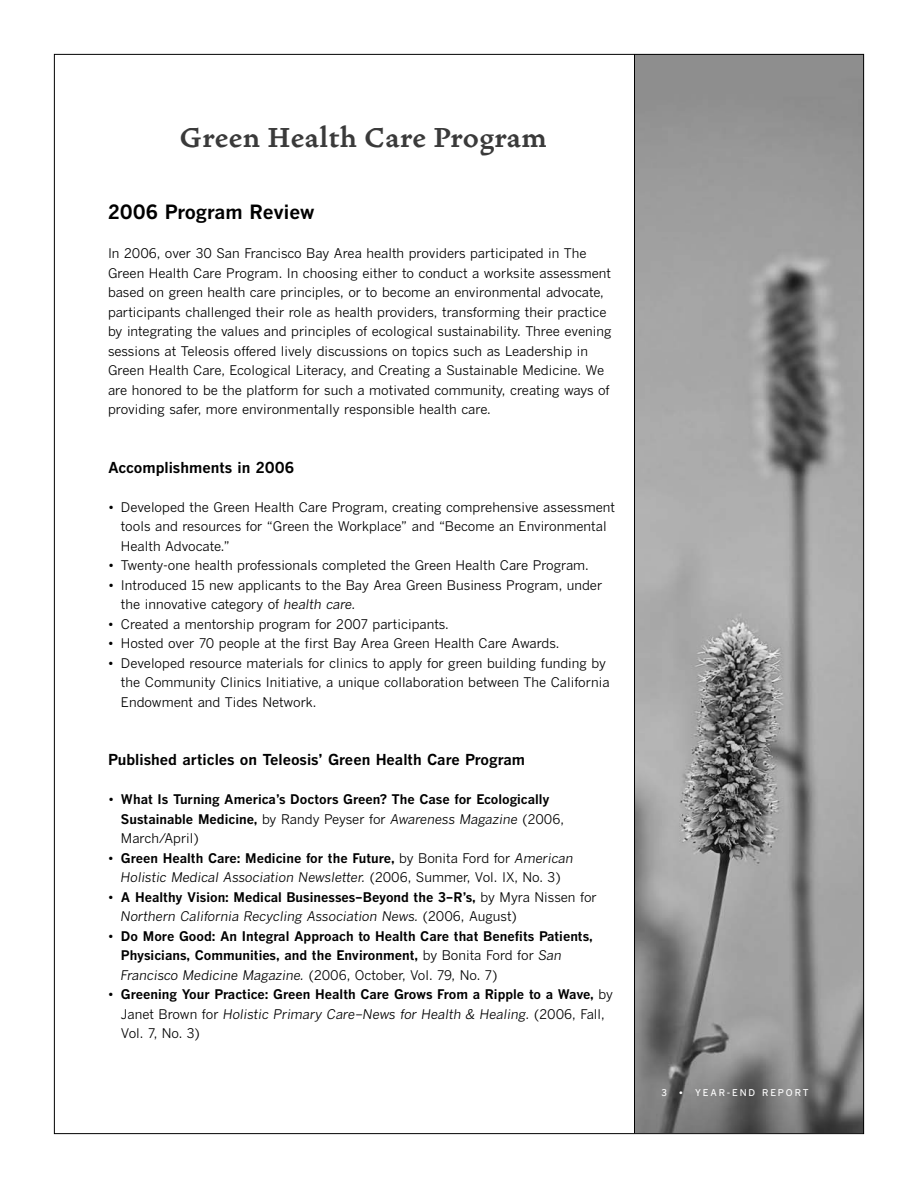
<style>
.page{position:relative;width:918px;height:1188px;background:#fff}
.page>*{position:absolute;margin:0;border:0;box-sizing:border-box;transform-origin:0 0}
.t1{font:700 34.5px "Vendetta";letter-spacing:.025em;color:#3a3a3a}
.t2{font:700 19.5px "Benton Gothic";letter-spacing:-.005em;color:#000}
.t3{font:700 15px "Benton Gothic";color:#000}
.t4{font:13.2px/19.5px "Benton Gothic";color:#000}
.t5{font:700 13.2px/19.5px "Benton Gothic";color:#000}
.t6{font:italic 13.2px/19.5px "Benton Gothic";color:#000;text-align:center}
.t7{font:500 9.3px "Benton Gothic";letter-spacing:.195em;color:#fff}
.s1{font-style:italic}
.s2{font-weight:400}
.s3{font-weight:400;font-style:italic}
.s4{font-style:normal}
.s5{font-weight:700;font-style:normal}
</style>
<div class="page">
<img style="left:635px;top:56px;width:227px;height:1076px">
<hr style="left:634px;top:54px;width:1px;height:1079px;background:#000">
<h1 class="t1" style="left:180px;top:125px;width:368px">Green Health Care Program</h1>
<h2 class="t2" style="left:108px;top:205px;width:208px">2006 Program Review</h2>
<p class="t4" style="left:108px;top:245px;width:505px">In 2006, over 30 San Francisco Bay Area health providers participated in The Green Health Care Program. In choosing either to conduct a worksite assessment based on green health care principles, or to become an environmental advocate, participants challenged their role as health providers, transforming their practice by integrating the values and principles of ecological sustainability. Three evening sessions at Teleosis offered lively discussions on topics such as Leadership in Green Health Care, Ecological Literacy, and Creating a Sustainable Medicine. We are honored to be the platform for such a motivated community, creating ways of providing safer, more environmentally responsible health care.</p>
<p class="t3" style="left:108px;top:462px;width:188px">Accomplishments in 2006</p>
<p class="t4" style="left:121px;top:499px;width:495px;text-indent:-13px">• Developed the Green Health Care Program, creating comprehensive assessment tools and resources for “Green the Workplace” and “Become an Environmental<br>Health Advocate.”</p>
<p class="t4" style="left:108px;top:557px;width:482px">• Twenty-one health professionals completed the Green Health Care Program.</p>
<p class="t4" style="left:121px;top:577px;width:483px;text-indent:-13px">• Introduced 15 new applicants to the Bay Area Green Business Program, under the innovative category of <span class="s1">health care.</span></p>
<p class="t4" style="left:108px;top:616px;width:342px">• Created a mentorship program for 2007 participants.</p>
<p class="t4" style="left:108px;top:635px;width:453px">• Hosted over 70 people at the first Bay Area Green Health Care Awards.</p>
<p class="t4" style="left:121px;top:655px;width:490px;text-indent:-13px">• Developed resource materials for clinics to apply for green building funding by the Community Clinics Initiative, a unique collaboration between The California<br>Endowment and Tides Network.</p>
<p class="t3" style="left:108px;top:754px;width:419px">Published articles on Teleosis’ Green Health Care Program</p>
<p class="t5" style="left:121px;top:791px;width:445px;text-indent:-13px"><span class="s2">•</span> What Is Turning America’s Doctors Green? The Case for Ecologically<br>Sustainable Medicine, <span class="s2">by Randy Peyser for</span> <span class="s3">Awareness Magazine</span> <span class="s2">(2006,<br>March/April)</span></p>
<p class="t6" style="left:108px;top:850px;width:467px"><span class="s4">•</span> <span class="s5">Green Health Care: Medicine for the Future,</span> <span class="s4">by Bonita Ford for</span> American<br>Holistic Medical Association Newsletter. <span class="s4">(2006, Summer, Vol. IX, No. 3)</span></p>
<p class="t5" style="left:121px;top:889px;width:477px;text-indent:-13px"><span class="s2">•</span> A Healthy Vision: Medical Businesses–Beyond the 3–R’s, <span class="s2">by Myra Nissen for<br></span><span class="s3">Northern California Recycling Association News.</span> <span class="s2">(2006, August)</span></p>
<p class="t5" style="left:121px;top:928px;width:473px;text-indent:-13px"><span class="s2">•</span> Do More Good: An Integral Approach to Health Care that Benefits Patients,<br>Physicians, Communities, and the Environment, <span class="s2">by Bonita Ford for</span> <span class="s3">San<br>Francisco Medicine Magazine.</span> <span class="s2">(2006, October, Vol. 79, No. 7)</span></p>
<p class="t5" style="left:121px;top:986px;width:494px;text-indent:-13px"><span class="s2">•</span> Greening Your Practice: Green Health Care Grows From a Ripple to a Wave, <span class="s2">by<br>Janet Brown for</span> <span class="s3">Holistic Primary Care–News for Health &amp; Healing.</span> <span class="s2">(2006, Fall,<br>Vol. 7, No. 3)</span></p>
<p class="t7" style="left:662px;top:1089px;width:7px">3</p>
<p class="t7" style="left:679px;top:1089px;width:131px">• YEAR-END REPORT</p>
</div>
